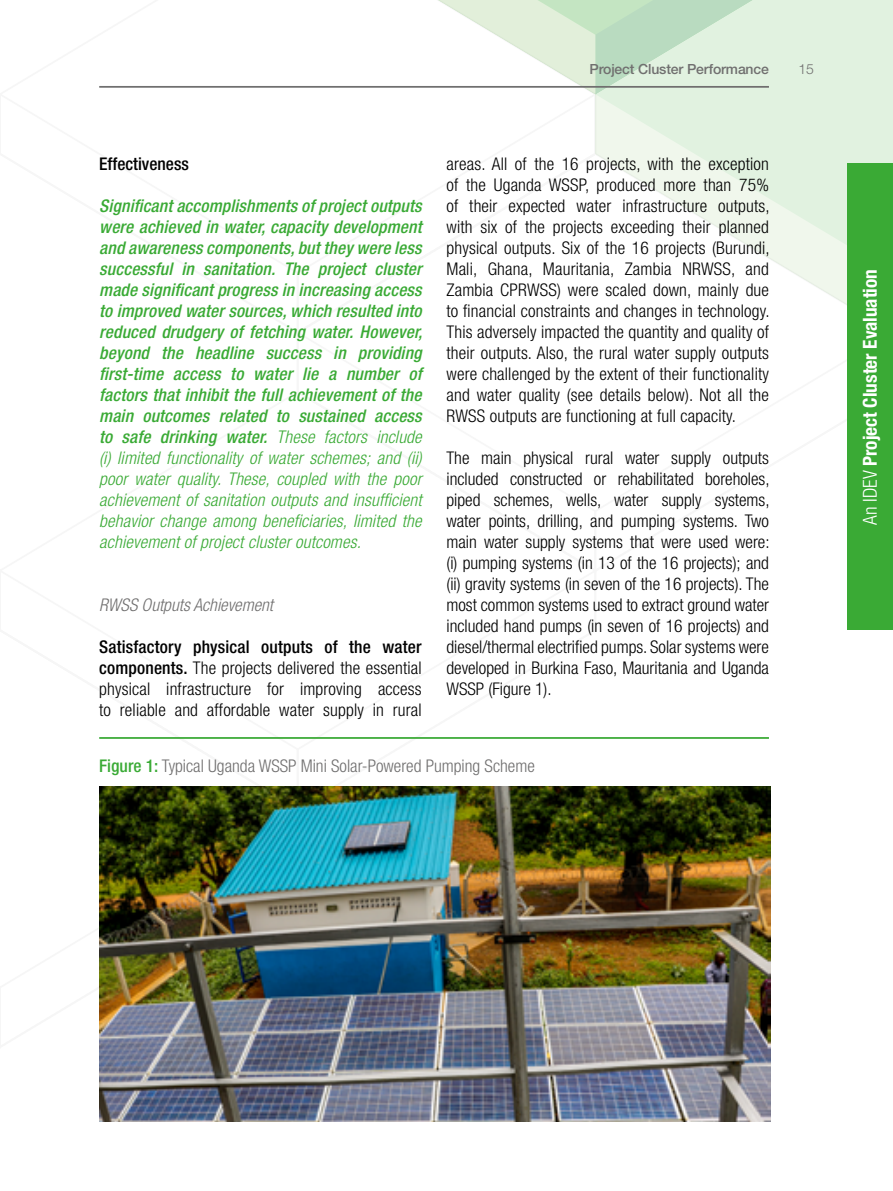
<style>
.page{position:relative;width:893px;height:1191px;background:#fff}
.page>*{position:absolute;margin:0;border:0;box-sizing:border-box;transform-origin:0 0}
.t1{font:700 condensed 19.25px "Helvetica Neue LT Std";color:#fff}
.t2{font:300 condensed 17.5px/21px "Helvetica Neue LT Std";letter-spacing:.01em;color:#000;text-align:justify}
.t3{font:italic 500 condensed 17.5px/21px "Helvetica Neue LT Std";letter-spacing:.01em;color:#3aaa35;text-align:justify}
.t4{font:300 condensed 17.5px "Helvetica Neue LT Std";color:#706f6f}
.t5{font:italic 300 condensed 17.5px "Helvetica Neue LT Std";color:#706f6f}
.t6{font:500 condensed 17.5px "Helvetica Neue LT Std";color:#000}
.t7{font:500 14px "Helvetica Neue LT Std";letter-spacing:-.01em;color:#706f6f}
.t8{font:300 14px "Helvetica Neue LT Std";color:#706f6f}
.s1{font-weight:300}
.s2{font-weight:500}
.s3{font-weight:500;color:#3aaa35}
</style>
<div class="page">
<svg style="left:299px;top:786px;width:299px;height:1px"></svg>
<svg style="left:438px;top:0;width:455px;height:305px"></svg>
<hr style="left:99px;top:86px;width:670px;height:2px;background:#706f6f">
<div style="left:847px;top:164px;width:46px;height:466px;background:#3aaa35"></div>
<hr style="left:99px;top:737px;width:670px;height:2px;background:#3aaa35">
<img style="left:99px;top:787px;width:671px;height:334px">
<p class="t7" style="left:589px;top:61px;width:181px">Project Cluster Performance</p>
<p class="t8" style="left:798px;top:61px;width:17px">15</p>
<p class="t6" style="left:99px;top:153px;width:91px">Effectiveness</p>
<p class="t3" style="left:99px;top:195px;width:325px">Significant accomplishments of project outputs were achieved in water, capacity development and awareness components, but they were less successful in sanitation. The project cluster made significant progress in increasing access to improved water sources, which resulted into reduced drudgery of fetching water. However, beyond the headline success in providing first-time access to water lie a number of factors that inhibit the full achievement of the main outcomes related to sustained access to safe drinking water. <span class="s1">These factors include (i) limited functionality of water schemes; and (ii) poor water quality. These, coupled with the poor achievement of sanitation outputs and insufficient behavior change among beneficiaries, limited the achievement of project cluster outcomes.</span></p>
<p class="t5" style="left:99px;top:595px;width:175px">RWSS Outputs Achievement</p>
<p class="t2" style="left:99px;top:636px;width:324px"><span class="s2">Satisfactory physical outputs of the water components.</span> The projects delivered the essential physical infrastructure for improving access to reliable and affordable water supply in rural</p>
<p class="t2" style="left:446px;top:153px;width:325px">areas. All of the 16 projects, with the exception of the Uganda WSSP, produced more than 75% of their expected water infrastructure outputs, with six of the projects exceeding their planned physical outputs. Six of the 16 projects (Burundi, Mali, Ghana, Mauritania, Zambia NRWSS, and Zambia CPRWSS) were scaled down, mainly due to financial constraints and changes in technology.<br>This adversely impacted the quantity and quality of their outputs. Also, the rural water supply outputs were challenged by the extent of their functionality and water quality (see details below). Not all the RWSS outputs are functioning at full capacity.</p>
<p class="t2" style="left:446px;top:447px;width:325px">The main physical rural water supply outputs included constructed or rehabilitated boreholes, piped schemes, wells, water supply systems, water points, drilling, and pumping systems. Two main water supply systems that were used were: (i) pumping systems (in 13 of the 16 projects); and (ii) gravity systems (in seven of the 16 projects). The most common systems used to extract ground water included hand pumps (in seven of 16 projects) and diesel/thermal electrified pumps. Solar systems were developed in Burkina Faso, Mauritania and Uganda WSSP (Figure 1).</p>
<p class="t4" style="left:99px;top:756px;width:437px"><span class="s3">Figure 1:</span> Typical Uganda WSSP Mini Solar-Powered Pumping Scheme</p>
<p class="t1" style="left:858px;top:525px;width:257px;rotate:-90deg"><span class="s1">An IDEV</span> Project Cluster Evaluation</p>
</div>
